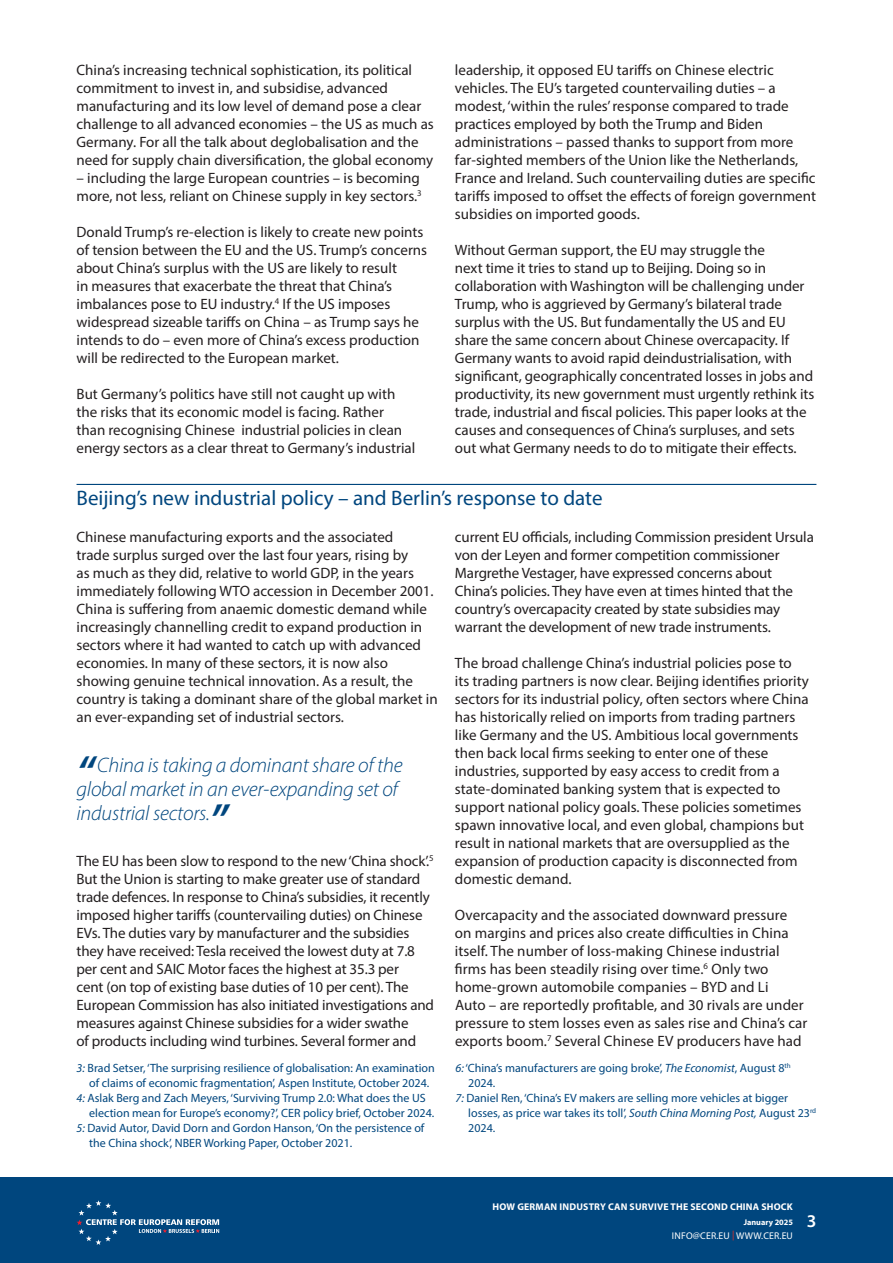
<style>
.page{position:relative;width:893px;height:1263px;background:#fff}
.page>*{position:absolute;margin:0;border:0;box-sizing:border-box;transform-origin:0 0}
.t1{font:italic 300 21px/24px "Myriad Pro";letter-spacing:-.01em;color:#00467e}
.Section_Breaks{font:21px "Myriad Pro";color:#00467e}
.t2{font:600 18px "Myriad Pro";color:#fff}
.Body_Copy{font:15px/18px "Myriad Pro";color:#231f20}
.Footnotes{font:12px/15px "Myriad Pro";color:#00467e}
.t3{font:700 9.75px "Myriad Pro";letter-spacing:.02em;color:#fff}
.t4{font:9.75px "Myriad Pro";letter-spacing:.02em;color:#fff}
.t5{font:700 8.25px "Myriad Pro";color:#fff}
.s1{font-weight:600;font-size:45px}
.s2{font-style:italic}
.s3{color:#ee2e22}
</style>
<div class="page">
<hr style="left:77px;top:484px;width:739px;height:1px;background:#00467e">
<div style="left:0;top:1178px;width:893px;height:85px;background:#00467e"></div>
<svg style="left:77px;top:1200px;width:142px;height:45px"></svg>
<p class="Body_Copy" style="left:455px;top:61px;width:363px">leadership, it opposed EU tariffs on Chinese electric vehicles. The EU’s targeted countervailing duties – a modest, ‘within the rules’ response compared to trade practices employed by both the Trump and Biden administrations – passed thanks to support from more far-sighted members of the Union like the Netherlands, France and Ireland. Such countervailing duties are specific tariffs imposed to offset the effects of foreign government subsidies on imported goods.</p>
<p class="Body_Copy" style="left:455px;top:241px;width:361px">Without German support, the EU may struggle the<br>next time it tries to stand up to Beijing. Doing so in collaboration with Washington will be challenging under Trump, who is aggrieved by Germany’s bilateral trade surplus with the US. But fundamentally the US and EU share the same concern about Chinese overcapacity. If Germany wants to avoid rapid deindustrialisation, with significant, geographically concentrated losses in jobs and productivity, its new government must urgently rethink its trade, industrial and fiscal policies. This paper looks at the causes and consequences of China’s surpluses, and sets out what Germany needs to do to mitigate their effects.</p>
<p class="Section_Breaks" style="left:77px;top:485px;width:527px">Beijing’s new industrial policy – and Berlin’s response to date</p>
<p class="Body_Copy" style="left:77px;top:528px;width:363px">Chinese manufacturing exports and the associated<br>trade surplus surged over the last four years, rising by<br>as much as they did, relative to world GDP, in the years immediately following WTO accession in December 2001.<br>China is suffering from anaemic domestic demand while increasingly channelling credit to expand production in sectors where it had wanted to catch up with advanced economies. In many of these sectors, it is now also showing genuine technical innovation. As a result, the country is taking a dominant share of the global market in an ever-expanding set of industrial sectors.</p>
<p class="Body_Copy" style="left:77px;top:61px;width:359px">China’s increasing technical sophistication, its political commitment to invest in, and subsidise, advanced manufacturing and its low level of demand pose a clear challenge to all advanced economies – the US as much as Germany. For all the talk about deglobalisation and the need for supply chain diversification, the global economy</p>
<p class="Body_Copy" style="left:77px;top:169px;width:347px">– including the large European countries – is becoming more, not less, reliant on Chinese supply in key sectors.<sup>3</sup></p>
<p class="Body_Copy" style="left:77px;top:223px;width:352px">Donald Trump’s re-election is likely to create new points of tension between the EU and the US. Trump’s concerns about China’s surplus with the US are likely to result<br>in measures that exacerbate the threat that China’s imbalances pose to EU industry.<sup>4</sup> If the US imposes widespread sizeable tariffs on China – as Trump says he intends to do – even more of China’s excess production will be redirected to the European market.</p>
<p class="Body_Copy" style="left:77px;top:385px;width:340px">But Germany’s politics have still not caught up with the risks that its economic model is facing. Rather than recognising Chinese industrial policies in clean energy sectors as a clear threat to Germany’s industrial</p>
<p class="Body_Copy" style="left:455px;top:528px;width:360px">current EU officials, including Commission president Ursula von der Leyen and former competition commissioner Margrethe Vestager, have expressed concerns about China’s policies. They have even at times hinted that the country’s overcapacity created by state subsidies may warrant the development of new trade instruments.</p>
<p class="Body_Copy" style="left:455px;top:654px;width:355px">The broad challenge China’s industrial policies pose to its trading partners is now clear. Beijing identifies priority sectors for its industrial policy, often sectors where China has historically relied on imports from trading partners like Germany and the US. Ambitious local governments then back local firms seeking to enter one of these industries, supported by easy access to credit from a state-dominated banking system that is expected to support national policy goals. These policies sometimes spawn innovative local, and even global, champions but result in national markets that are oversupplied as the expansion of production capacity is disconnected from domestic demand.</p>
<p class="Body_Copy" style="left:455px;top:906px;width:354px">Overcapacity and the associated downward pressure on margins and prices also create difficulties in China itself. The number of loss-making Chinese industrial firms has been steadily rising over time.<sup>6</sup> Only two home-grown automobile companies – BYD and Li<br>Auto – are reportedly profitable, and 30 rivals are under pressure to stem losses even as sales rise and China’s car exports boom.<sup>7</sup> Several Chinese EV producers have had</p>
<p class="t1" style="left:77px;top:752px;width:328px"><span class="s1">“</span>China is taking a dominant share of the global market in an ever-expanding set of industrial sectors.<span class="s1">”</span></p>
<p class="Body_Copy" style="left:77px;top:852px;width:359px">The EU has been slow to respond to the new ‘China shock’.<sup>5<br></sup>But the Union is starting to make greater use of standard trade defences. In response to China’s subsidies, it recently imposed higher tariffs (countervailing duties) on Chinese EVs. The duties vary by manufacturer and the subsidies they have received: Tesla received the lowest duty at 7.8 per cent and SAIC Motor faces the highest at 35.3 per<br>cent (on top of existing base duties of 10 per cent). The European Commission has also initiated investigations and measures against Chinese subsidies for a wider swathe<br>of products including wind turbines. Several former and</p>
<p class="Footnotes" style="left:89px;top:1060px;width:347px;text-indent:-13px"><span class="s2">3:</span> Brad Setser, ‘The surprising resilience of globalisation: An examination of claims of economic fragmentation’, Aspen Institute, October 2024.</p>
<p class="Footnotes" style="left:89px;top:1090px;width:347px;text-indent:-13px"><span class="s2">4:</span> Aslak Berg and Zach Meyers, ‘Surviving Trump 2.0: What does the US election mean for Europe’s economy?’, CER policy brief, October 2024.</p>
<p class="Footnotes" style="left:89px;top:1120px;width:337px;text-indent:-13px"><span class="s2">5:</span> David Autor, David Dorn and Gordon Hanson, ‘On the persistence of the China shock’, NBER Working Paper, October 2021.</p>
<p class="Footnotes" style="left:468px;top:1060px;width:324px;text-indent:-13px"><span class="s2">6:</span> ‘China’s manufacturers are going broke’, <span class="s2">The Economist</span>, August 8<sup>th<br></sup>2024.</p>
<p class="Footnotes" style="left:468px;top:1090px;width:349px;text-indent:-13px"><span class="s2">7:</span> Daniel Ren, ‘China’s EV makers are selling more vehicles at bigger losses, as price war takes its toll’, <span class="s2">South China Morning Post,</span> August 23<sup>rd<br></sup>2024.</p>
<p class="t3" style="left:492px;top:1200px;width:302px">HOW GERMAN INDUSTRY CAN SURVIVE THE SECOND CHINA SHOCK</p>
<p class="t5" style="left:744px;top:1217px;width:51px">January 2025</p>
<p class="t4" style="left:672px;top:1229px;width:123px">INFO@CER.EU <span class="s3">|</span> WWW.CER.EU</p>
<p class="t2" style="left:807px;top:1210px;width:11px">3</p>
</div>
